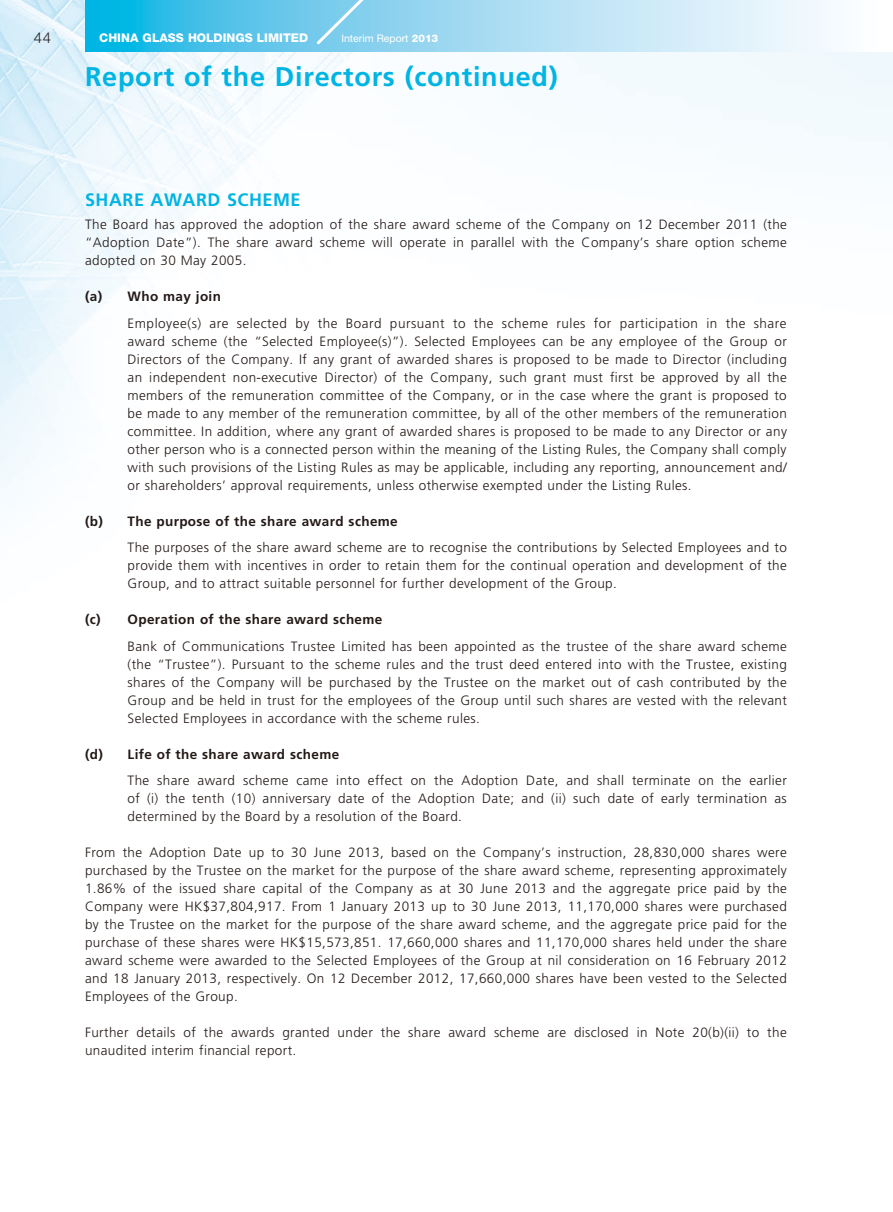
<style>
.page{position:relative;width:893px;height:1212px;background:#fff}
.page>*{position:absolute;margin:0;border:0;box-sizing:border-box;transform-origin:0 0}
.t1{font:700 27px "Frutiger LT Std";letter-spacing:.03em;color:#00b4e3}
.t2{font:700 18px "Frutiger LT Std";letter-spacing:.03em;color:#00b4e3}
.t3{font:300 15px "Helvetica Neue LT Std";color:#231916}
.t4{font:300 13.5px/18px "Frutiger LT Std";letter-spacing:.03em;color:#231916;text-align:justify}
.t5{font:700 13.5px "Frutiger LT Std";letter-spacing:.03em;color:#231916}
.t6{font:800 12px "Helvetica Neue LT Std";color:#fff}
.t7{font:10.5px "Helvetica Neue LT Std";color:#fff}
.s1{font-weight:800}
</style>
<div class="page">
<img style="left:0;top:0;width:893px;height:491px">
<svg style="left:85px;top:0;width:808px;height:51px;background:#9ddbf2"></svg>
<svg style="left:314px;top:0;width:72px;height:47px;background:#86d0ee"></svg>
<p class="t3" style="left:34px;top:29px;width:19px">44</p>
<p class="t6" style="left:99px;top:31px;width:210px">CHINA GLASS HOLDINGS LIMITED</p>
<p class="t7" style="left:341px;top:32px;width:98px">Interim Report <span class="s1">2013</span></p>
<h1 class="t1" style="left:85px;top:61px;width:474px">Report of the Directors (continued)</h1>
<h2 class="t2" style="left:85px;top:189px;width:217px">SHARE AWARD SCHEME</h2>
<p class="t4" style="left:85px;top:216px;width:703px">The Board has approved the adoption of the share award scheme of the Company on 12 December 2011 (the “Adoption Date”). The share award scheme will operate in parallel with the Company’s share option scheme adopted on 30 May 2005.</p>
<p class="t5" style="left:85px;top:288px;width:137px">(a) Who may join</p>
<p class="t4" style="left:128px;top:314px;width:661px">Employee(s) are selected by the Board pursuant to the scheme rules for participation in the share award scheme (the “Selected Employee(s)”). Selected Employees can be any employee of the Group or Directors of the Company. If any grant of awarded shares is proposed to be made to Director (including an independent non-executive Director) of the Company, such grant must first be approved by all the members of the remuneration committee of the Company, or in the case where the grant is proposed to be made to any member of the remuneration committee, by all of the other members of the remuneration committee. In addition, where any grant of awarded shares is proposed to be made to any Director or any other person who is a connected person within the meaning of the Listing Rules, the Company shall comply with such provisions of the Listing Rules as may be applicable, including any reporting, announcement and/ or shareholders’ approval requirements, unless otherwise exempted under the Listing Rules.</p>
<p class="t5" style="left:85px;top:513px;width:314px">(b) The purpose of the share award scheme</p>
<p class="t4" style="left:128px;top:539px;width:661px">The purposes of the share award scheme are to recognise the contributions by Selected Employees and to provide them with incentives in order to retain them for the continual operation and development of the Group, and to attract suitable personnel for further development of the Group.</p>
<p class="t5" style="left:85px;top:611px;width:299px">(c) Operation of the share award scheme</p>
<p class="t4" style="left:128px;top:637px;width:661px">Bank of Communications Trustee Limited has been appointed as the trustee of the share award scheme (the “Trustee”). Pursuant to the scheme rules and the trust deed entered into with the Trustee, existing shares of the Company will be purchased by the Trustee on the market out of cash contributed by the Group and be held in trust for the employees of the Group until such shares are vested with the relevant Selected Employees in accordance with the scheme rules.</p>
<p class="t5" style="left:85px;top:746px;width:256px">(d) Life of the share award scheme</p>
<p class="t4" style="left:128px;top:772px;width:661px">The share award scheme came into effect on the Adoption Date, and shall terminate on the earlier of (i) the tenth (10) anniversary date of the Adoption Date; and (ii) such date of early termination as determined by the Board by a resolution of the Board.</p>
<p class="t4" style="left:85px;top:844px;width:703px">From the Adoption Date up to 30 June 2013, based on the Company’s instruction, 28,830,000 shares were purchased by the Trustee on the market for the purpose of the share award scheme, representing approximately 1.86% of the issued share capital of the Company as at 30 June 2013 and the aggregate price paid by the Company were HK$37,804,917. From 1 January 2013 up to 30 June 2013, 11,170,000 shares were purchased by the Trustee on the market for the purpose of the share award scheme, and the aggregate price paid for the purchase of these shares were HK$15,573,851. 17,660,000 shares and 11,170,000 shares held under the share award scheme were awarded to the Selected Employees of the Group at nil consideration on 16 February 2012 and 18 January 2013, respectively. On 12 December 2012, 17,660,000 shares have been vested to the Selected Employees of the Group.</p>
<p class="t4" style="left:85px;top:1023px;width:703px">Further details of the awards granted under the share award scheme are disclosed in Note 20(b)(ii) to the unaudited interim financial report.</p>
</div>
